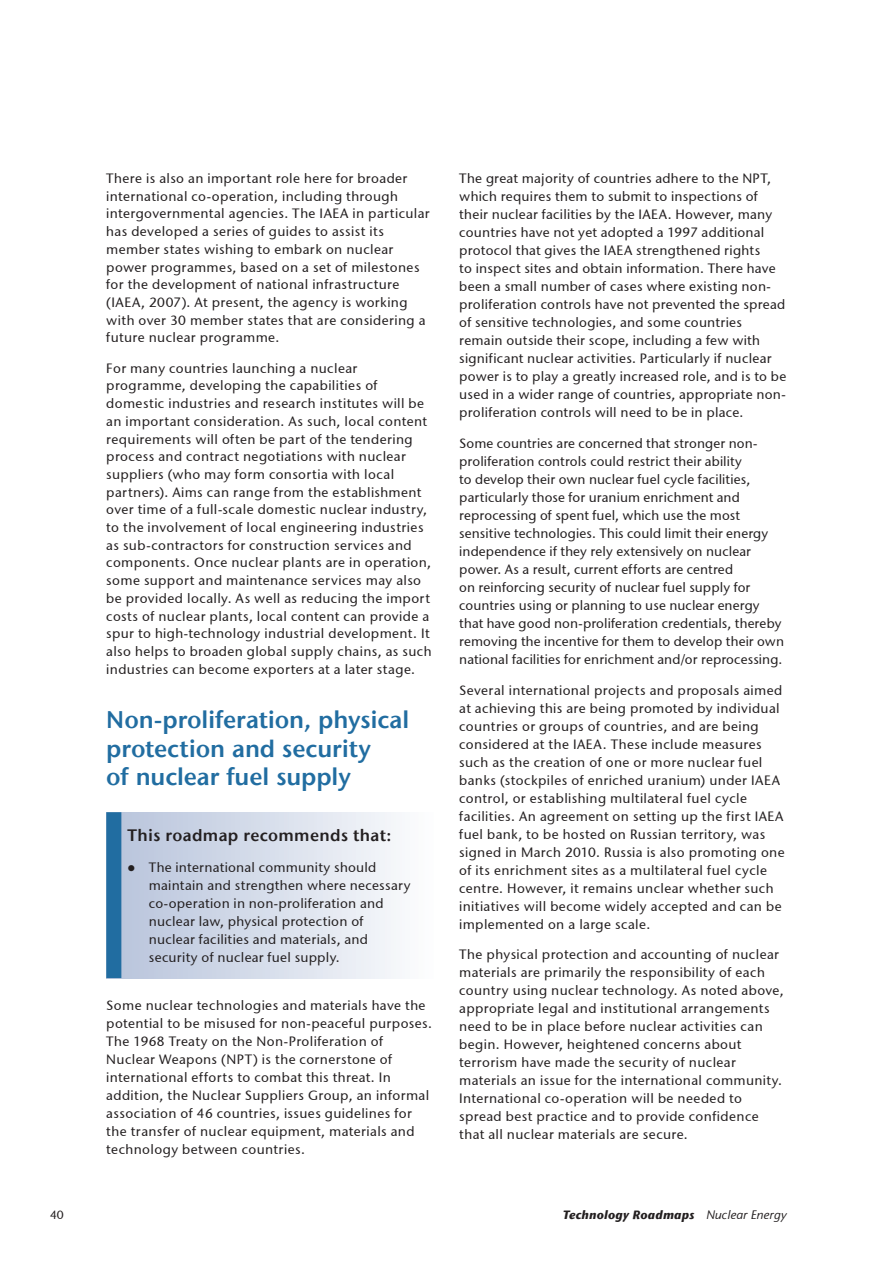
<style>
.page{position:relative;width:893px;height:1263px;background:#fff}
.page>*{position:absolute;margin:0;border:0;box-sizing:border-box;transform-origin:0 0}
.t1{font:24px/28.5px "Stone Sans ITC Semi";letter-spacing:-.005em;color:#216da1}
.t2{font:16.5px "Stone Sans ITC Semi";letter-spacing:.02em;color:#231f20}
.t3{font:13.5px/18px "Stone Sans ITCTT Medium";letter-spacing:.025em;color:#231f20}
.t4{font:italic 700 12px "Stone Sans ITC";letter-spacing:.015em;color:#231f20}
.t5{font:12px "Stone Sans ITCTT Medium";color:#231f20}
.s1{font-family:"Stone Sans";font-weight:400}
</style>
<div class="page">
<div style="left:106px;top:812px;width:328px;height:166px;background:linear-gradient(to right,#b5c2da,#fcfdfe)"></div>
<div style="left:106px;top:812px;width:15px;height:166px;background:#216da1;border:2px solid #216da1"></div>
<p class="t3" style="left:106px;top:169px;width:325px">There is also an important role here for broader international co-operation, including through intergovernmental agencies. The IAEA in particular has developed a series of guides to assist its member states wishing to embark on nuclear power programmes, based on a set of milestones for the development of national infrastructure (IAEA, 2007). At present, the agency is working with over 30 member states that are considering a future nuclear programme.</p>
<p class="t3" style="left:106px;top:359px;width:327px">For many countries launching a nuclear programme, developing the capabilities of domestic industries and research institutes will be an important consideration. As such, local content requirements will often be part of the tendering process and contract negotiations with nuclear suppliers (who may form consortia with local partners). Aims can range from the establishment over time of a full-scale domestic nuclear industry, to the involvement of local engineering industries as sub-contractors for construction services and components. Once nuclear plants are in operation, some support and maintenance services may also be provided locally. As well as reducing the import costs of nuclear plants, local content can provide a spur to high-technology industrial development. It also helps to broaden global supply chains, as such industries can become exporters at a later stage.</p>
<h1 class="t1" style="left:106px;top:705px;width:304px">Non-proliferation, physical protection and security<br>of nuclear fuel supply</h1>
<p class="t2" style="left:128px;top:825px;width:265px">This roadmap recommends that:</p>
<p class="t3" style="left:149px;top:858px;width:263px;text-indent:-21px">● The international community should maintain and strengthen where necessary co-operation in non-proliferation and nuclear law, physical protection of nuclear facilities and materials, and security of nuclear fuel supply.</p>
<p class="t3" style="left:106px;top:996px;width:327px">Some nuclear technologies and materials have the potential to be misused for non-peaceful purposes.<br>The 1968 Treaty on the Non-Proliferation of Nuclear Weapons (NPT) is the cornerstone of international efforts to combat this threat. In addition, the Nuclear Suppliers Group, an informal association of 46 countries, issues guidelines for the transfer of nuclear equipment, materials and technology between countries.</p>
<p class="t3" style="left:459px;top:169px;width:328px">The great majority of countries adhere to the NPT, which requires them to submit to inspections of their nuclear facilities by the IAEA. However, many countries have not yet adopted a 1997 additional protocol that gives the IAEA strengthened rights<br>to inspect sites and obtain information. There have been a small number of cases where existing non&shy;proliferation controls have not prevented the spread of sensitive technologies, and some countries remain outside their scope, including a few with significant nuclear activities. Particularly if nuclear power is to play a greatly increased role, and is to be used in a wider range of countries, appropriate non&shy;proliferation controls will need to be in place.</p>
<p class="t3" style="left:459px;top:434px;width:326px">Some countries are concerned that stronger non&shy;proliferation controls could restrict their ability<br>to develop their own nuclear fuel cycle facilities, particularly those for uranium enrichment and reprocessing of spent fuel, which use the most sensitive technologies. This could limit their energy independence if they rely extensively on nuclear power. As a result, current efforts are centred<br>on reinforcing security of nuclear fuel supply for countries using or planning to use nuclear energy that have good non-proliferation credentials, thereby removing the incentive for them to develop their own national facilities for enrichment and/or reprocessing.</p>
<p class="t3" style="left:459px;top:681px;width:327px">Several international projects and proposals aimed at achieving this are being promoted by individual countries or groups of countries, and are being considered at the IAEA. These include measures such as the creation of one or more nuclear fuel banks (stockpiles of enriched uranium) under IAEA control, or establishing multilateral fuel cycle facilities. An agreement on setting up the first IAEA fuel bank, to be hosted on Russian territory, was signed in March 2010. Russia is also promoting one of its enrichment sites as a multilateral fuel cycle centre. However, it remains unclear whether such initiatives will become widely accepted and can be implemented on a large scale.</p>
<p class="t3" style="left:459px;top:945px;width:326px">The physical protection and accounting of nuclear materials are primarily the responsibility of each country using nuclear technology. As noted above, appropriate legal and institutional arrangements need to be in place before nuclear activities can begin. However, heightened concerns about terrorism have made the security of nuclear materials an issue for the international community.<br>International co-operation will be needed to spread best practice and to provide confidence that all nuclear materials are secure.</p>
<p class="t5" style="left:50px;top:1208px;width:15px">40</p>
<p class="t4" style="left:563px;top:1207px;width:225px">Technology Roadmaps <span class="s1">Nuclear Energy</span></p>
</div>
